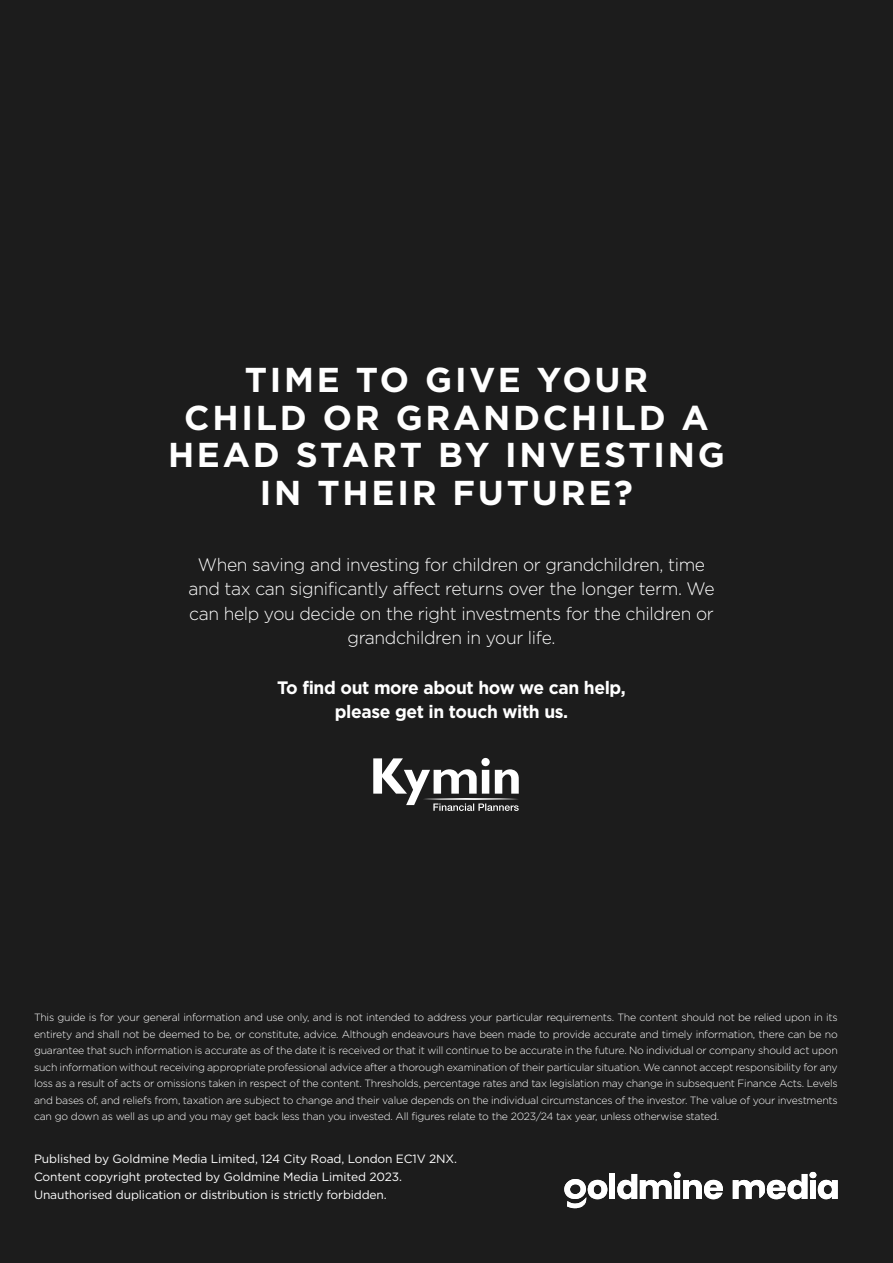
<style>
.page{position:relative;width:893px;height:1263px;background:#1c1c1c}
.page>*{position:absolute;margin:0;border:0;box-sizing:border-box;transform-origin:0 0}
.t1{font:700 34.5px/37.5px "Gotham HTF";letter-spacing:.08em;color:#fff;text-align:center}
.t2{font:300 18px/24.6px "Gotham HTF";letter-spacing:-.02em;color:#fff;text-align:center}
.t3{font:700 18px/24.6px "Gotham HTF";letter-spacing:-.02em;color:#fff;text-align:center}
.t4{font:12px/18px "Gotham HTF";letter-spacing:-.01em;color:#fff}
.t5{font:300 10.5px/16.5px "Gotham HTF";letter-spacing:-.02em;color:#fff;text-align:justify}
</style>
<div class="page">
<div style="left:609px;top:1174px;width:6px;height:25px;background:#fff"></div>
<svg style="left:617px;top:1172px;width:106px;height:27px"></svg>
<svg style="left:733px;top:1172px;width:105px;height:27px"></svg>
<svg style="left:564px;top:1179px;width:43px;height:29px"></svg>
<svg style="left:373px;top:758px;width:146px;height:53px"></svg>
<h1 class="t1" style="left:168px;top:360px;width:558px">TIME TO GIVE YOUR<br>CHILD OR GRANDCHILD A<br>HEAD START BY INVESTING<br>IN THEIR FUTURE?</h1>
<h2 class="t2" style="left:188px;top:552px;width:528px">When saving and investing for children or grandchildren, time and tax can significantly affect returns over the longer term. We can help you decide on the right investments for the children or grandchildren in your life.</h2>
<h2 class="t3" style="left:277px;top:674px;width:350px">To find out more about how we can help, please get in touch with us.</h2>
<p class="t5" style="left:34px;top:1009px;width:805px">This guide is for your general information and use only, and is not intended to address your particular requirements. The content should not be relied upon in its entirety and shall not be deemed to be, or constitute, advice. Although endeavours have been made to provide accurate and timely information, there can be no guarantee that such information is accurate as of the date it is received or that it will continue to be accurate in the future. No individual or company should act upon such information without receiving appropriate professional advice after a thorough examination of their particular situation. We cannot accept responsibility for any loss as a result of acts or omissions taken in respect of the content. Thresholds, percentage rates and tax legislation may change in subsequent Finance Acts. Levels and bases of, and reliefs from, taxation are subject to change and their value depends on the individual circumstances of the investor. The value of your investments can go down as well as up and you may get back less than you invested. All figures relate to the 2023/24 tax year, unless otherwise stated.</p>
<p class="t4" style="left:34px;top:1150px;width:425px">Published by Goldmine Media Limited, 124 City Road, London EC1V 2NX.<br>Content copyright protected by Goldmine Media Limited 2023.<br>Unauthorised duplication or distribution is strictly forbidden.</p>
</div>
